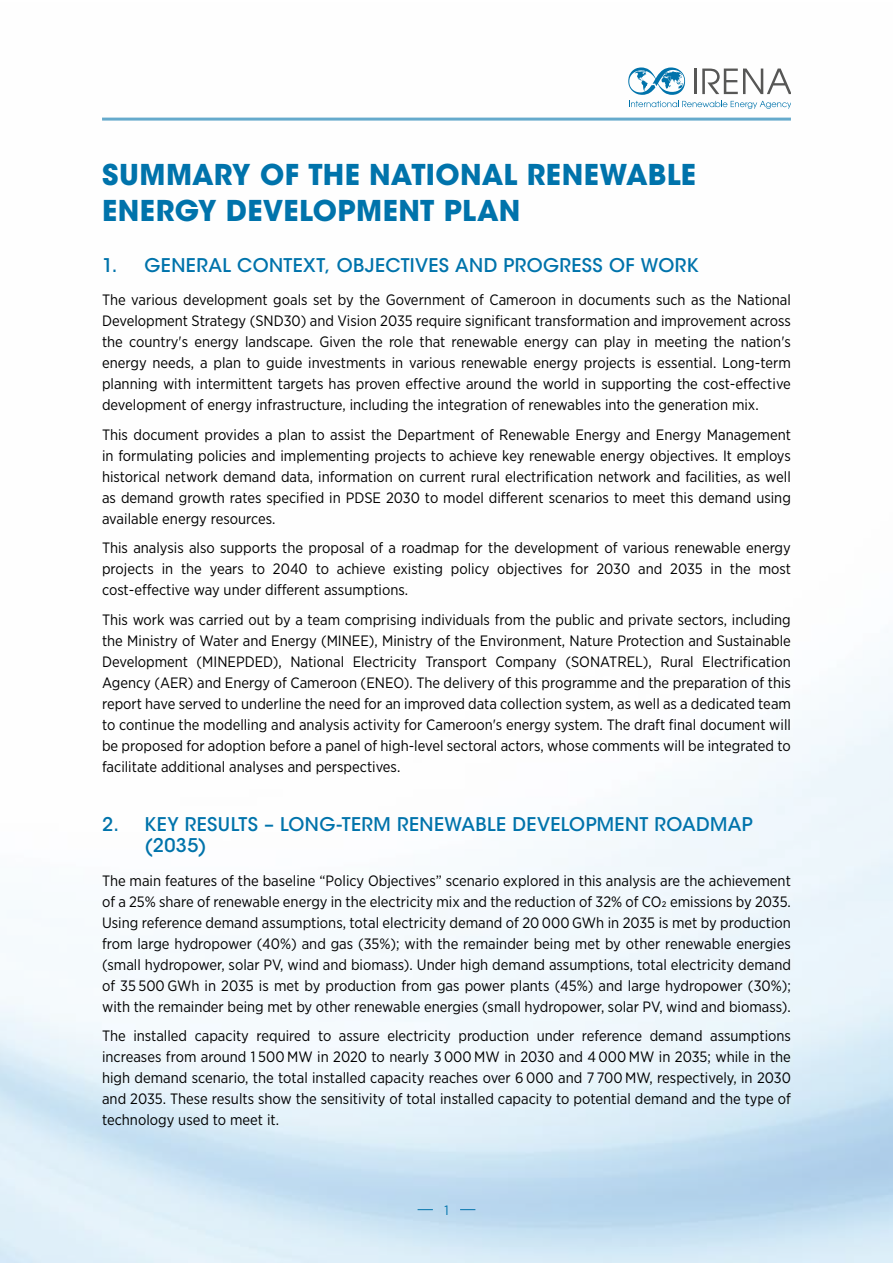
<style>
.page{position:relative;width:893px;height:1263px;background:#fff}
.page>*{position:absolute;margin:0;border:0;box-sizing:border-box;transform-origin:0 0}
.t1{font:700 28.5px/36px "ITC Avant Garde Std";letter-spacing:.015em;color:#0073ab}
.t2{font:500 18.75px/21px "ITC Avant Garde Std";letter-spacing:.02em;color:#0073ab}
.t3{font:15px/21px "Gotham Narrow";color:#000;text-align:justify}
.t4{font:13.5px "Gotham Narrow";color:#0073ab}
</style>
<div class="page">
<img style="left:0;top:68px;width:893px;height:1195px">
<svg style="left:418px;top:1209px;width:15px;height:1px"></svg>
<svg style="left:460px;top:1209px;width:15px;height:1px"></svg>
<svg style="left:628px;top:67px;width:57px;height:28px"></svg>
<svg style="left:629px;top:101px;width:162px;height:8px"></svg>
<hr style="left:694px;top:69px;width:3px;height:25px;background:#575756">
<svg style="left:702px;top:69px;width:89px;height:25px"></svg>
<hr style="left:102px;top:118px;width:689px;height:3px;background:#0073ab">
<h1 class="t1" style="left:102px;top:156px;width:595px">SUMMARY OF THE NATIONAL RENEWABLE<br>ENERGY DEVELOPMENT PLAN</h1>
<p class="t2" style="left:102px;top:254px;width:598px">1. GENERAL CONTEXT, OBJECTIVES AND PROGRESS OF WORK</p>
<p class="t3" style="left:102px;top:289px;width:690px">The various development goals set by the Government of Cameroon in documents such as the National Development Strategy (SND30) and Vision 2035 require significant transformation and improvement across the country's energy landscape. Given the role that renewable energy can play in meeting the nation's energy needs, a plan to guide investments in various renewable energy projects is essential. Long-term planning with intermittent targets has proven effective around the world in supporting the cost-effective development of energy infrastructure, including the integration of renewables into the generation mix.</p>
<p class="t3" style="left:102px;top:424px;width:690px">This document provides a plan to assist the Department of Renewable Energy and Energy Management in formulating policies and implementing projects to achieve key renewable energy objectives. It employs historical network demand data, information on current rural electrification network and facilities, as well as demand growth rates specified in PDSE 2030 to model different scenarios to meet this demand using available energy resources.</p>
<p class="t3" style="left:102px;top:537px;width:690px">This analysis also supports the proposal of a roadmap for the development of various renewable energy projects in the years to 2040 to achieve existing policy objectives for 2030 and 2035 in the most cost-effective way under different assumptions.</p>
<p class="t3" style="left:102px;top:609px;width:690px">This work was carried out by a team comprising individuals from the public and private sectors, including the Ministry of Water and Energy (MINEE), Ministry of the Environment, Nature Protection and Sustainable Development (MINEPDED), National Electricity Transport Company (SONATREL), Rural Electrification Agency (AER) and Energy of Cameroon (ENEO). The delivery of this programme and the preparation of this report have served to underline the need for an improved data collection system, as well as a dedicated team to continue the modelling and analysis activity for Cameroon's energy system. The draft final document will be proposed for adoption before a panel of high-level sectoral actors, whose comments will be integrated to facilitate additional analyses and perspectives.</p>
<p class="t2" style="left:145px;top:814px;width:610px;text-indent:-43px">2. KEY RESULTS – LONG-TERM RENEWABLE DEVELOPMENT ROADMAP (2035)</p>
<p class="t3" style="left:102px;top:870px;width:690px">The main features of the baseline “Policy Objectives” scenario explored in this analysis are the achievement of a 25% share of renewable energy in the electricity mix and the reduction of 32% of CO2 emissions by 2035.<br>Using reference demand assumptions, total electricity demand of 20 000 GWh in 2035 is met by production from large hydropower (40%) and gas (35%); with the remainder being met by other renewable energies (small hydropower, solar PV, wind and biomass). Under high demand assumptions, total electricity demand of 35 500 GWh in 2035 is met by production from gas power plants (45%) and large hydropower (30%); with the remainder being met by other renewable energies (small hydropower, solar PV, wind and biomass).</p>
<p class="t3" style="left:102px;top:1025px;width:690px">The installed capacity required to assure electricity production under reference demand assumptions increases from around 1 500 MW in 2020 to nearly 3 000 MW in 2030 and 4 000 MW in 2035; while in the high demand scenario, the total installed capacity reaches over 6 000 and 7 700 MW, respectively, in 2030 and 2035. These results show the sensitivity of total installed capacity to potential demand and the type of technology used to meet it.</p>
<p class="t4" style="left:444px;top:1201px;width:6px">1</p>
</div>
